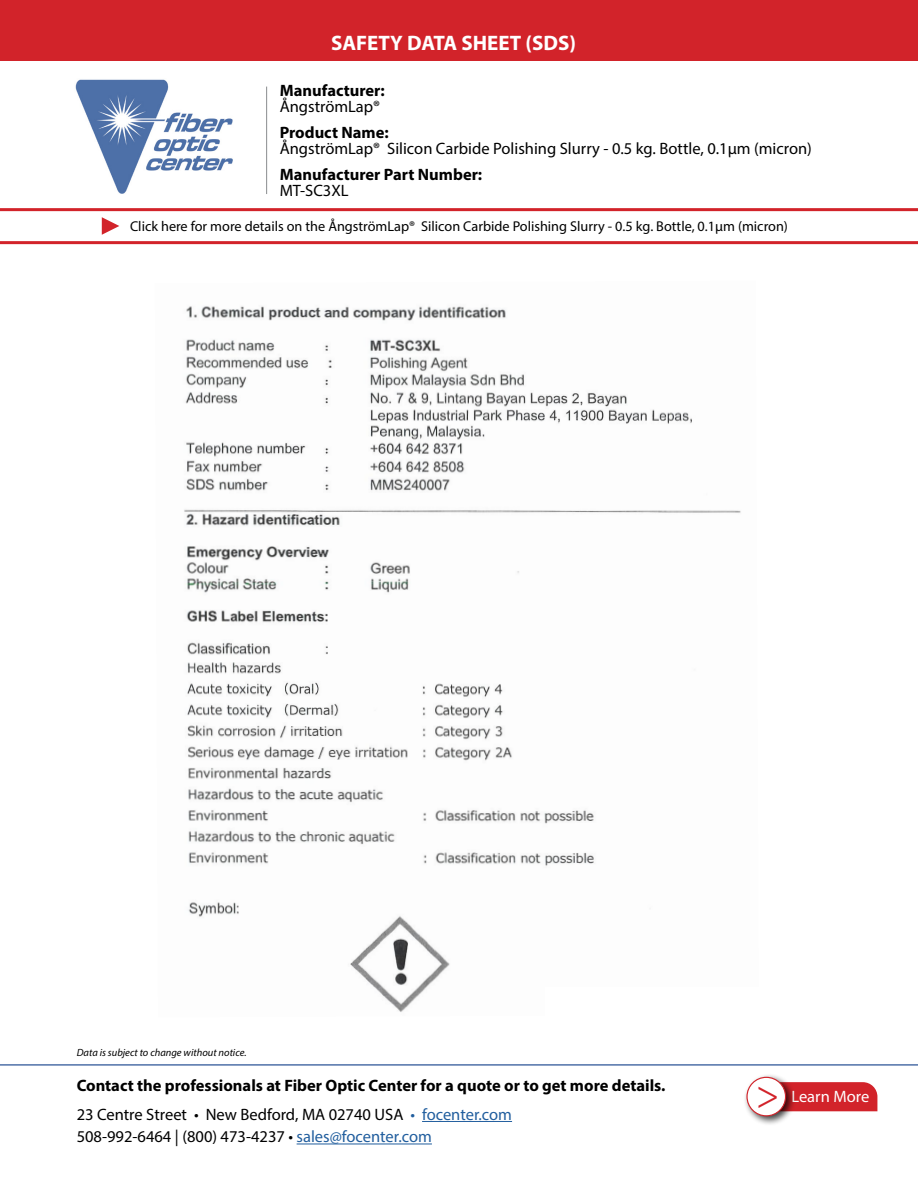
<style>
.page{position:relative;width:918px;height:1188px;background:#fff}
.page>*{position:absolute;margin:0;border:0;box-sizing:border-box;transform-origin:0 0}
.t1{font:42px "Minion Pro";color:#d2232a}
.t2{font:700 21px "Myriad Pro";color:#fff}
.t3{font:16.5px/22.5px "Myriad Pro";color:#000}
.t4{font:700 16.5px/16.5px "Myriad Pro";color:#000}
.t5{font:16.5px "Myriad Pro";color:#fff}
.t6{font:14.25px "Myriad Pro";color:#000}
.t7{font:italic 10.5px "Myriad Pro";color:#000}
.s1{font-weight:400}
.s2{font-weight:700}
.s3{color:#215e9e}
</style>
<div class="page">
<hr style="left:422px;top:1121px;width:90px;height:1px;background:#215e9e">
<hr style="left:297px;top:1144px;width:135px;height:1px;background:#215e9e">
<hr style="left:0;top:1064px;width:918px;height:2px;background:#4f70a8">
<img style="left:75px;top:79px;width:158px;height:115px">
<hr style="left:266px;top:87px;width:1px;height:107px;background:#8a8c8e">
<div style="left:796px;top:1082px;width:81px;height:29px;background:#d2232a"></div>
<div style="left:743px;top:1074px;width:53px;height:52px;background:#000;opacity:.75"></div>
<div style="left:747px;top:1077px;width:39px;height:39px;background:#fff;border-radius:50%"></div>
<div style="left:746px;top:1077px;width:40px;height:39px;border:1px solid #d2232a;border-radius:50%"></div>
<hr style="left:0;top:241px;width:918px;height:3px;background:#d2232a">
<hr style="left:0;top:208px;width:918px;height:3px;background:#d2232a">
<svg style="left:102px;top:217px;width:17px;height:18px"></svg>
<div style="left:0;top:0;width:918px;height:60px;background:#d2232a"></div>
<img style="left:184px;top:306px;width:557px;height:706px">
<div style="left:545px;top:987px;width:214px;height:41px;background:#fff"></div>
<p class="t2" style="left:331px;top:29px;width:246px">SAFETY DATA SHEET (SDS)</p>
<p class="t4" style="left:280px;top:81px;width:107px">Manufacturer:<br><span class="s1">ÅngströmLap®</span></p>
<p class="t3" style="left:280px;top:124px;width:534px;line-height:16.5px"><span class="s2">Product Name:<br></span>ÅngströmLap® Silicon Carbide Polishing Slurry - 0.5 kg. Bottle, 0.1µm (micron)</p>
<p class="t4" style="left:280px;top:165px;width:204px">Manufacturer Part Number:</p>
<p class="t3" style="left:280px;top:179px;width:70px">MT-SC3XL</p>
<p class="t6" style="left:130px;top:218px;width:659px">Click here for more details on the ÅngströmLap® Silicon Carbide Polishing Slurry - 0.5 kg. Bottle, 0.1µm (micron)</p>
<p class="t7" style="left:77px;top:1046px;width:171px">Data is subject to change without notice.</p>
<p class="t4" style="left:77px;top:1076px;width:590px">Contact the professionals at Fiber Optic Center for a quote or to get more details.</p>
<p class="t3" style="left:77px;top:1103px;width:437px">23 Centre Street • New Bedford, MA 02740 USA <span class="s3">• focenter.com<br></span>508-992-6464 | (800) 473-4237 • <span class="s3">sales@focenter.com</span></p>
<p class="t1" style="left:756px;top:1066px;width:25px">&gt;</p>
<p class="t5" style="left:791px;top:1087px;width:79px">Learn More</p>
</div>
